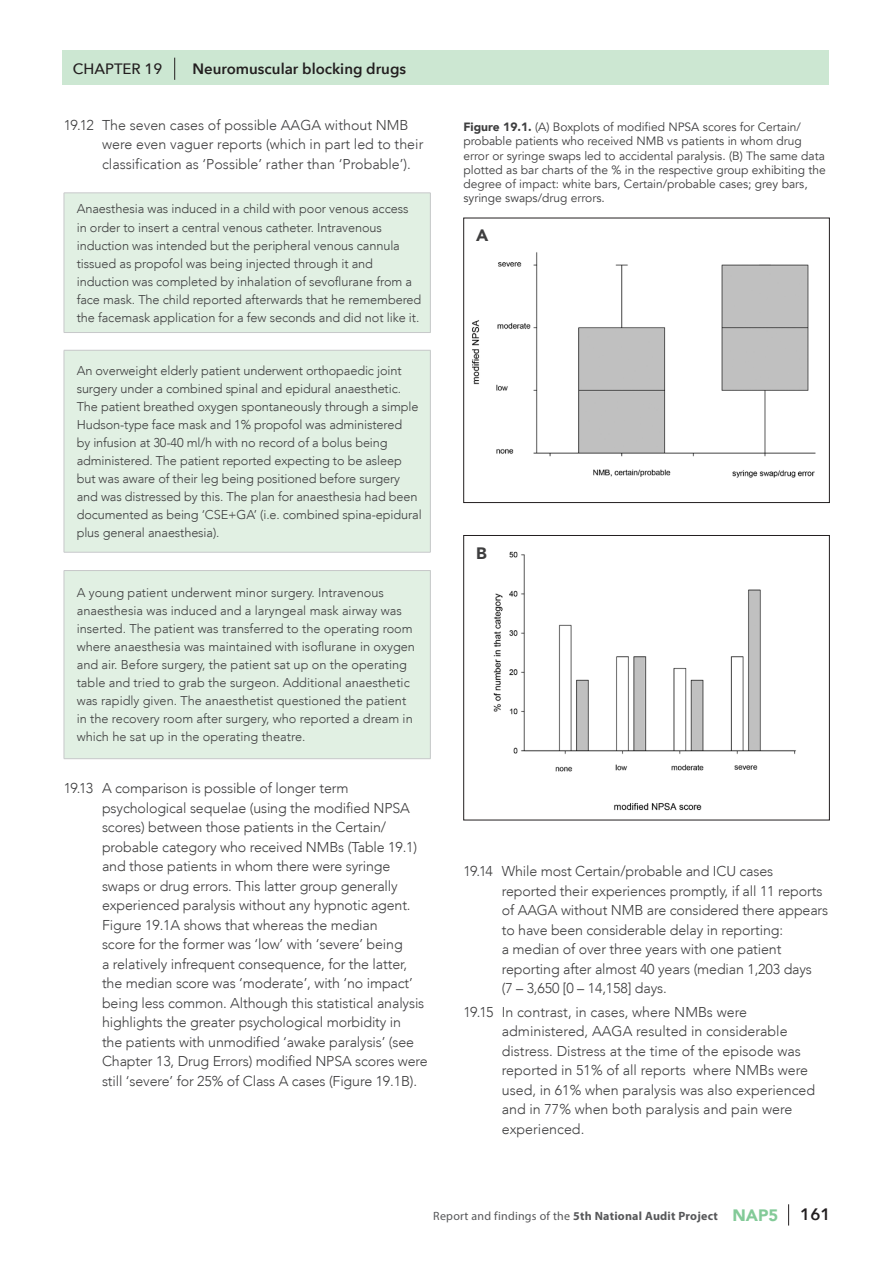
<style>
.page{position:relative;width:893px;height:1263px;background:#fff}
.page>*{position:absolute;margin:0;border:0;box-sizing:border-box;transform-origin:0 0}
.t1{font:600 16.5px "Avenir Next";color:#231f20}
.t2{font:900 16.5px "Avenir";color:#3e3e3f}
.t3{font:600 15px "Avenir Next";color:#231f20}
.t4{font:500 15px "Avenir Next";color:#231f20}
.t5{font:300 14.25px/19.5px "Avenir LT";letter-spacing:-.01em;color:#3e3e3f}
.t6{font:300 12.75px/18px "Avenir LT";letter-spacing:-.005em;color:#3e3e3f}
.t7{font:12px/14.2px "Avenir";color:#3e3e3f}
.t8{font:700 12px "Myriad Pro";letter-spacing:.02em;color:#57585a}
.s1{font-weight:900}
.s2{font-weight:400}
.s3{font-family:"Avenir";font-weight:900;font-size:16.5px;color:#83ca98}
</style>
<div class="page">
<svg style="left:788px;top:1204px;width:1px;height:21px"></svg>
<div style="left:62px;top:50px;width:111px;height:35px;background:#cce7d2"></div>
<div style="left:171px;top:50px;width:658px;height:35px;background:#cce7d2"></div>
<svg style="left:174px;top:58px;width:1px;height:22px"></svg>
<img style="left:472px;top:252px;width:344px;height:226px">
<div style="left:463px;top:218px;width:367px;height:285px;border:1px solid #231f20"></div>
<img style="left:493px;top:551px;width:303px;height:260px">
<div style="left:463px;top:535px;width:367px;height:285px;border:1px solid #231f20"></div>
<div style="left:64px;top:193px;width:366px;height:139px;background:#e1f0e3"></div>
<hr style="left:64px;top:332px;width:367px;height:1px;background:#c7c8ca">
<hr style="left:64px;top:193px;width:367px;height:1px;background:#c7c8ca">
<hr style="left:64px;top:193px;width:1px;height:139px;background:#c7c8ca">
<hr style="left:430px;top:193px;width:1px;height:139px;background:#c7c8ca">
<div style="left:64px;top:350px;width:366px;height:202px;background:#e1f0e3"></div>
<hr style="left:64px;top:552px;width:367px;height:1px;background:#c7c8ca">
<hr style="left:64px;top:350px;width:367px;height:1px;background:#c7c8ca">
<hr style="left:64px;top:350px;width:1px;height:202px;background:#c7c8ca">
<hr style="left:430px;top:350px;width:1px;height:202px;background:#c7c8ca">
<div style="left:64px;top:570px;width:366px;height:189px;background:#e1f0e3"></div>
<hr style="left:64px;top:758px;width:367px;height:1px;background:#c7c8ca">
<hr style="left:64px;top:570px;width:367px;height:1px;background:#c7c8ca">
<hr style="left:64px;top:571px;width:1px;height:187px;background:#c7c8ca">
<hr style="left:430px;top:571px;width:1px;height:187px;background:#c7c8ca">
<p class="t4" style="left:73px;top:59px;width:91px">CHAPTER 19</p>
<p class="t3" style="left:192px;top:59px;width:215px">Neuromuscular blocking drugs</p>
<p class="t5" style="left:102px;top:115px;width:323px;text-indent:-38px">19.12 The seven cases of possible AAGA without NMB were even vaguer reports (which in part led to their classification as ‘Possible’ rather than ‘Probable’).</p>
<p class="t6" style="left:77px;top:200px;width:346px">Anaesthesia was induced in a child with poor venous access in order to insert a central venous catheter. Intravenous induction was intended but the peripheral venous cannula tissued as propofol was being injected through it and induction was completed by inhalation of sevoflurane from a face mask. The child reported afterwards that he remembered the facemask application for a few seconds and did not like it.</p>
<p class="t6" style="left:77px;top:362px;width:347px">An overweight elderly patient underwent orthopaedic joint surgery under a combined spinal and epidural anaesthetic.<br>The patient breathed oxygen spontaneously through a simple Hudson-type face mask and 1% propofol was administered<br>by infusion at 30-40 ml/h with no record of a bolus being administered. The patient reported expecting to be asleep but was aware of their leg being positioned before surgery and was distressed by this. The plan for anaesthesia had been documented as being ‘CSE+GA’ (i.e. combined spina-epidural plus general anaesthesia).</p>
<p class="t6" style="left:77px;top:584px;width:340px">A young patient underwent minor surgery. Intravenous anaesthesia was induced and a laryngeal mask airway was inserted. The patient was transferred to the operating room where anaesthesia was maintained with isoflurane in oxygen and air. Before surgery, the patient sat up on the operating table and tried to grab the surgeon. Additional anaesthetic was rapidly given. The anaesthetist questioned the patient in the recovery room after surgery, who reported a dream in which he sat up in the operating theatre.</p>
<p class="t5" style="left:102px;top:779px;width:327px;text-indent:-38px">19.13 A comparison is possible of longer term psychological sequelae (using the modified NPSA scores) between those patients in the Certain/ probable category who received NMBs (Table 19.1) and those patients in whom there were syringe swaps or drug errors. This latter group generally experienced paralysis without any hypnotic agent.<br>Figure 19.1A shows that whereas the median<br>score for the former was ‘low’ with ‘severe’ being<br>a relatively infrequent consequence, for the latter, the median score was ‘moderate’, with ‘no impact’ being less common. Although this statistical analysis highlights the greater psychological morbidity in<br>the patients with unmodified ‘awake paralysis’ (see Chapter 13, Drug Errors) modified NPSA scores were still ‘severe’ for 25% of Class A cases (Figure 19.1B).</p>
<p class="t7" style="left:463px;top:120px;width:364px"><span class="s1">Figure 19.1.</span> (A) Boxplots of modified NPSA scores for Certain/ probable patients who received NMB vs patients in whom drug error or syringe swaps led to accidental paralysis. (B) The same data plotted as bar charts of the % in the respective group exhibiting the degree of impact: white bars, Certain/probable cases; grey bars, syringe swaps/drug errors.</p>
<p class="t2" style="left:476px;top:221px;width:14px">A</p>
<p class="t2" style="left:476px;top:539px;width:12px">B</p>
<p class="t5" style="left:502px;top:861px;width:328px;text-indent:-38px">19.14 While most Certain/probable and ICU cases reported their experiences promptly, if all 11 reports of AAGA without NMB are considered there appears to have been considerable delay in reporting:<br>a median of over three years with one patient reporting after almost 40 years (median 1,203 days<br>(7 – 3,650 [0 – 14,158] days.</p>
<p class="t5" style="left:502px;top:1002px;width:315px;text-indent:-38px">19.15 In contrast, in cases, where NMBs were administered, AAGA resulted in considerable distress. Distress at the time of the episode was reported in 51% of all reports where NMBs were used, in 61% when paralysis was also experienced and in 77% when both paralysis and pain were experienced.</p>
<p class="t8" style="left:433px;top:1208px;width:347px"><span class="s2">Report and findings of the</span> 5th National Audit Project <span class="s3">NAP5</span></p>
<p class="t1" style="left:800px;top:1204px;width:32px">161</p>
</div>
